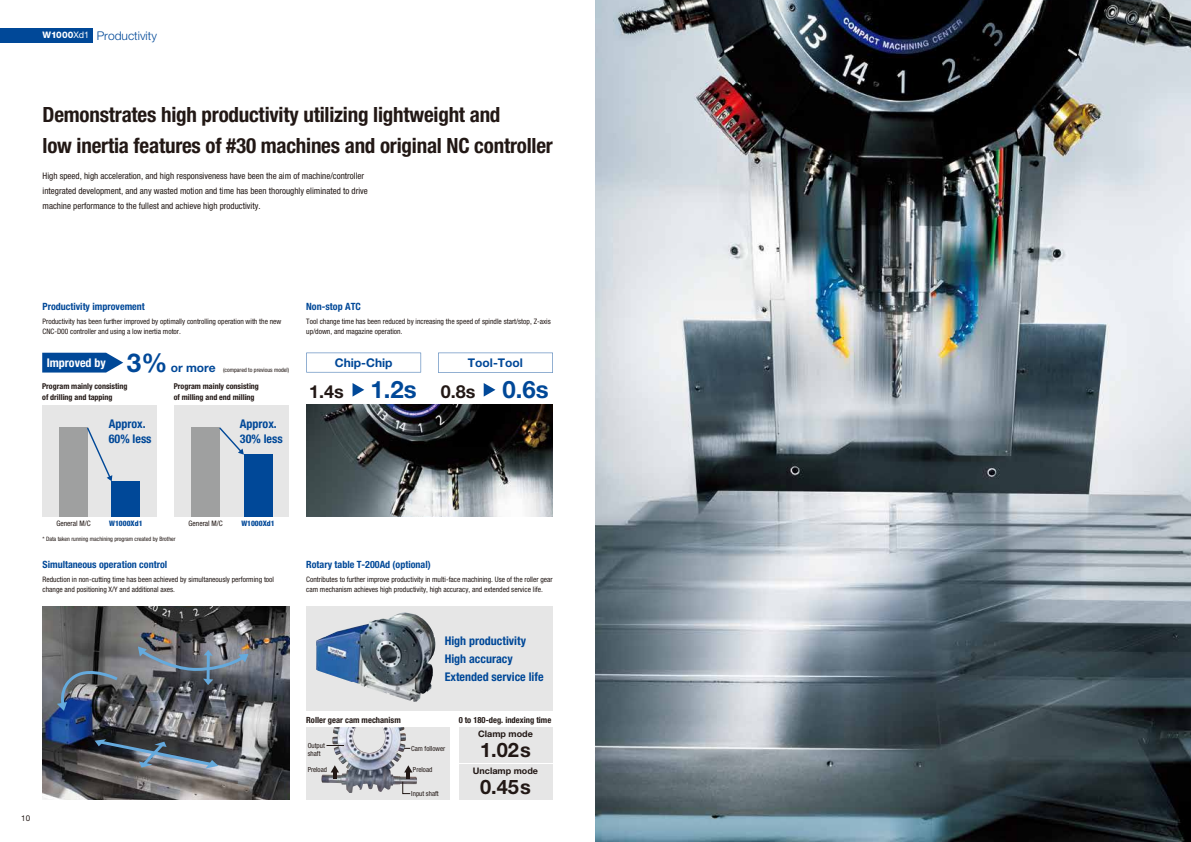
<style>
.page{position:relative;width:1191px;height:842px;background:#fff}
.page>*{position:absolute;margin:0;border:0;box-sizing:border-box;transform-origin:0 0}
.t1{font:700 condensed 21px/31px "Helvetica Neue LT Pro";letter-spacing:-.01em;color:#221815}
.t2{font:700 20px "Helvetica Neue LT Pro";letter-spacing:.03em;color:#221815}
.t3{font:700 18px "Helvetica Neue LT Pro";color:#221815}
.t4{font:700 condensed 12px/15px "Helvetica Neue LT Pro";color:#004898}
.t5{font:700 12px "Helvetica Neue LT Pro";color:#004898}
.t6{font:300 12px "Helvetica Neue LT Pro";color:#004898}
.t7{font:700 condensed 12px "Helvetica Neue LT Pro";color:#fff}
.t8{font:700 condensed 10px "Helvetica Neue LT Pro";color:#004898}
.t9{font:condensed 9px/15px "Helvetica Neue LT Pro";color:#221815}
.t10{font:700 9px "Helvetica Neue LT Pro";color:#221815}
.t11{font:700 condensed 8.5px "Helvetica Neue LT Pro";color:#221815}
.t12{font:700 condensed 8px/11px "Helvetica Neue LT Pro";color:#221815}
.t13{font:8px "Helvetica Neue LT Pro";color:#221815}
.t14{font:condensed 7.5px/10px "Helvetica Neue LT Pro";color:#221815}
.t15{font:800 condensed 7.5px "Helvetica Neue LT Pro";color:#004898}
.t16{font:condensed 7px/8px "Helvetica Neue LT Pro";color:#221815}
.t17{font:condensed 6px "Helvetica Neue LT Pro";color:#221815}
.s1{font-weight:800;font-size:9px;color:#fff}
.s2{font-weight:400;font-size:9px;color:#fff}
.s3{font-size:26px}
.s4{font-size:24px;color:#004898}
</style>
<div class="page">
<div style="left:306px;top:606px;width:247px;height:104px;background:#e6e6e6"></div>
<div style="left:174px;top:405px;width:115px;height:112px;background:#e6e6e6"></div>
<img style="left:595px;top:0;width:596px;height:842px">
<div style="left:42px;top:405px;width:115px;height:112px;background:#e6e6e6"></div>
<img style="left:316px;top:612px;width:119px;height:90px">
<div style="left:306px;top:727px;width:144px;height:72px;background:#e6e6e6"></div>
<img style="left:321px;top:727px;width:96px;height:66px">
<div style="left:458px;top:727px;width:94px;height:35px;background:#e6e6e6"></div>
<div style="left:458px;top:764px;width:94px;height:35px;background:#e6e6e6"></div>
<div style="left:0;top:28px;width:92px;height:15px;background:#004898"></div>
<svg style="left:306px;top:353px;width:115px;height:19px"></svg>
<svg style="left:438px;top:353px;width:115px;height:20px"></svg>
<div style="left:59px;top:428px;width:29px;height:89px;background:#9fa0a0"></div>
<div style="left:112px;top:481px;width:28px;height:36px;background:#004898"></div>
<div style="left:191px;top:428px;width:29px;height:89px;background:#9fa0a0"></div>
<div style="left:244px;top:455px;width:28px;height:62px;background:#004898"></div>
<svg style="left:86px;top:427px;width:27px;height:54px"></svg>
<svg style="left:218px;top:427px;width:26px;height:28px"></svg>
<img style="left:306px;top:405px;width:247px;height:112px">
<svg style="left:352px;top:383px;width:12px;height:14px"></svg>
<img style="left:43px;top:606px;width:246px;height:193px">
<hr style="left:207px;top:654px;width:3px;height:26px;background:#65aadd">
<svg style="left:203px;top:679px;width:10px;height:6px"></svg>
<svg style="left:95px;top:738px;width:123px;height:30px;background:#525c66"></svg>
<svg style="left:137px;top:646px;width:112px;height:26px;background:#747d8a"></svg>
<svg style="left:53px;top:666px;width:67px;height:45px;background:#596373"></svg>
<svg style="left:42px;top:353px;width:81px;height:20px;background:#1f5ea4"></svg>
<svg style="left:331px;top:765px;width:8px;height:14px"></svg>
<svg style="left:326px;top:745px;width:18px;height:1px"></svg>
<svg style="left:402px;top:765px;width:10px;height:29px"></svg>
<svg style="left:484px;top:383px;width:11px;height:14px"></svg>
<h3 class="t6" style="left:43px;top:28px;width:116px"><span class="s1">W1000</span><span class="s2">Xd1</span> Productivity</h3>
<h1 class="t1" style="left:43px;top:99px;width:512px">Demonstrates high productivity utilizing lightweight and<br>low inertia features of #30 machines and original NC controller</h1>
<p class="t9" style="left:43px;top:168px;width:327px">High speed, high acceleration, and high responsiveness have been the aim of machine/controller integrated development, and any wasted motion and time has been thoroughly eliminated to drive machine performance to the fullest and achieve high productivity.</p>
<h3 class="t8" style="left:43px;top:301px;width:104px">Productivity improvement</h3>
<p class="t14" style="left:43px;top:316px;width:240px">Productivity has been further improved by optimally controlling operation with the new<br>CNC-D00 controller and using a low inertia motor.</p>
<h3 class="t7" style="left:47px;top:355px;width:61px">Improved by</h3>
<h3 class="t5" style="left:127px;top:360px;width:90px"><span class="s3">3%</span> or more</h3>
<p class="t17" style="left:223px;top:366px;width:68px">(compared to previous model)</p>
<p class="t12" style="left:42px;top:381px;width:87px">Program mainly consisting of drilling and tapping</p>
<p class="t12" style="left:174px;top:381px;width:87px">Program mainly consisting of milling and end milling</p>
<h3 class="t4" style="left:109px;top:416px;width:44px">Approx.<br>60% less</h3>
<h3 class="t4" style="left:240px;top:416px;width:44px">Approx.<br>30% less</h3>
<h3 class="t8" style="left:306px;top:301px;width:56px">Non-stop ATC</h3>
<p class="t14" style="left:306px;top:316px;width:246px">Tool change time has been reduced by increasing the speed of spindle start/stop, Z-axis up/down, and magazine operation.</p>
<h3 class="t5" style="left:335px;top:355px;width:59px">Chip-Chip</h3>
<h3 class="t3" style="left:309px;top:380px;width:109px">1.4s <span class="s4">1.2s</span></h3>
<h3 class="t5" style="left:468px;top:355px;width:57px">Tool-Tool</h3>
<h3 class="t3" style="left:441px;top:380px;width:109px">0.8s <span class="s4">0.6s</span></h3>
<p class="t14" style="left:56px;top:518px;width:36px">General M/C</p>
<p class="t15" style="left:109px;top:518px;width:35px">W1000Xd1</p>
<p class="t14" style="left:188px;top:518px;width:36px">General M/C</p>
<p class="t15" style="left:241px;top:518px;width:35px">W1000Xd1</p>
<p class="t17" style="left:43px;top:536px;width:135px">* Data taken running machining program created by Brother</p>
<h3 class="t8" style="left:43px;top:559px;width:126px">Simultaneous operation control</h3>
<p class="t14" style="left:43px;top:574px;width:233px">Reduction in non-cutting time has been achieved by simultaneously performing tool change and positioning X/Y and additional axes.</p>
<p class="t13" style="left:21px;top:813px;width:10px">10</p>
<h3 class="t8" style="left:306px;top:559px;width:126px">Rotary table T-200Ad (optional)</h3>
<p class="t14" style="left:306px;top:574px;width:248px">Contributes to further improve productivity in multi-face machining. Use of the roller gear cam mechanism achieves high productivity, high accuracy, and extended service life.</p>
<h3 class="t4" style="left:445px;top:632px;width:100px;line-height:18px">High productivity<br>High accuracy<br>Extended service life</h3>
<p class="t11" style="left:306px;top:715px;width:96px">Roller gear cam mechanism</p>
<p class="t11" style="left:459px;top:715px;width:94px">0 to 180-deg. indexing time</p>
<p class="t16" style="left:308px;top:741px;width:19px">Output shaft</p>
<p class="t16" style="left:308px;top:766px;width:21px">Preload</p>
<p class="t16" style="left:413px;top:766px;width:21px">Preload</p>
<p class="t16" style="left:411px;top:789px;width:29px">Input shaft</p>
<p class="t16" style="left:411px;top:744px;width:36px">Cam follower</p>
<p class="t10" style="left:478px;top:728px;width:56px">Clamp mode</p>
<h2 class="t2" style="left:480px;top:737px;width:52px">1.02s</h2>
<p class="t10" style="left:473px;top:765px;width:67px">Unclamp mode</p>
<h2 class="t2" style="left:480px;top:774px;width:52px">0.45s</h2>
</div>
